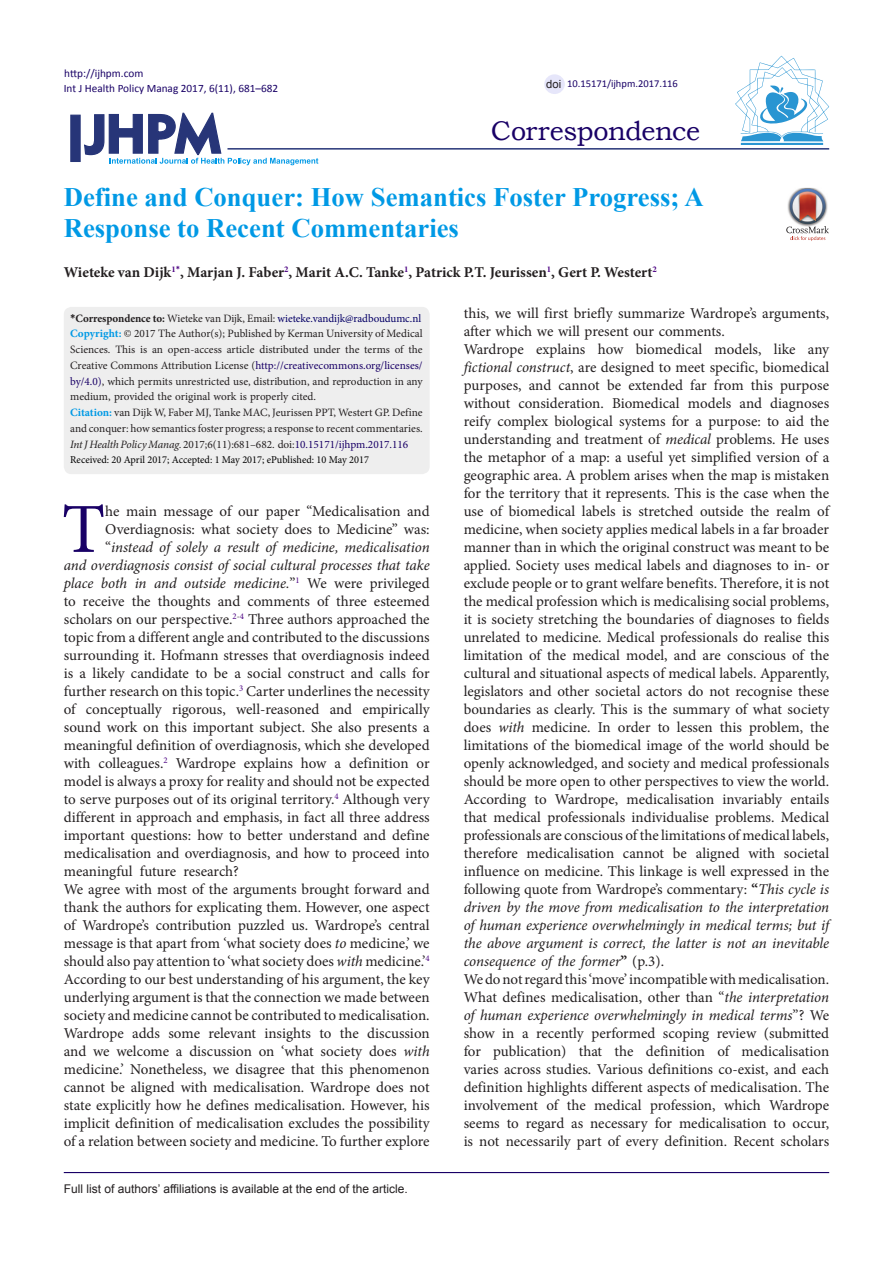
<style>
.page{position:relative;width:893px;height:1263px;background:#fff}
.page>*{position:absolute;margin:0;border:0;box-sizing:border-box;transform-origin:0 0}
.t1{font:70.35px "Minion Pro";color:#190066}
.t2{font:27px "Bookman Old Style";letter-spacing:-.015em;color:#190066}
.Default{font:700 26.7px/31.5px "Times New Roman";color:#0099e5}
.t3{font:15px/18px "Minion Pro";color:#231f20;text-align:justify}
.t4{font:italic 15px "Minion Pro";letter-spacing:-.01em;color:#231f20}
.Default-2{font:700 15px "Minion Pro";letter-spacing:-.005em;color:#231f20}
.t5{font:12px "Arial";color:#231f20}
.Default-3{font:11.25px/15.8px "Minion Pro";color:#231f20;text-align:justify}
.t6{font:11.25px "Minion Pro";letter-spacing:-.005em;color:#050066}
.t7{font:11.25px "Calibri";color:#190066}
.t8{font:11.25px "Arial";color:#231f20}
.Default-4{font:10.5px "Minion Pro";color:#000}
.t9{font:10.5px "Calibri";color:#190066}
.s1{font-family:"Calibri";font-weight:700;color:#231f20}
.s2{font-weight:700;color:#231f20}
.s3{color:#231f20}
.s4{font-weight:700;color:#0099e5}
.s5{color:#190066}
.s6{font-style:italic}
.s7{font-style:normal}
.s8{font-weight:700}
</style>
<div class="page">
<svg style="left:84px;top:112px;width:234px;height:53px"></svg>
<div style="left:70px;top:115px;width:11px;height:47px;background:#273578;border:1px solid #273578"></div>
<hr style="left:227px;top:148px;width:602px;height:2px;background:#273578">
<hr style="left:64px;top:1172px;width:765px;height:1px;background:#190066">
<hr style="left:741px;top:143px;width:82px;height:2px;background:#2995d2">
<svg style="left:735px;top:56px;width:94px;height:85px"></svg>
<div style="left:544px;top:74px;width:21px;height:20px;background:#e6e6fa;border-radius:50%"></div>
<img style="left:798px;top:188px;width:18px;height:1px">
<svg style="left:786px;top:189px;width:43px;height:52px"></svg>
<div style="left:64px;top:307px;width:366px;height:167px;background:#eee;border-radius:8px"></div>
<p class="t7" style="left:64px;top:66px;width:81px">http://ijhpm.com</p>
<p class="t7" style="left:64px;top:81px;width:216px">Int J Health Policy Manag 2017, 6(11), 681–682</p>
<p class="t8" style="left:546px;top:76px;width:17px">doi</p>
<p class="t9" style="left:567px;top:77px;width:112px">10.15171/ijhpm.2017.116</p>
<p class="t2" style="left:491px;top:113px;width:211px">Correspondence</p>
<p class="Default" style="left:64px;top:180px;width:641px">Define and Conquer: How Semantics Foster Progress; A<br>Response to Recent Commentaries</p>
<p class="Default-2" style="left:64px;top:261px;width:595px">Wieteke van Dijk<sup>1</sup><sup>*</sup>, Marjan J. Faber<sup>2</sup>, Marit A.C. Tanke<sup>1</sup>, Patrick P.T. Jeurissen<sup>1</sup>, Gert P. Westert<sup>2</sup></p>
<p class="t6" style="left:70px;top:311px;width:353px"><span class="s1">*</span><span class="s2">Correspondence to:</span> <span class="s3">Wieteke van Dijk, Email:</span> wieteke.vandijk@radboudumc.nl</p>
<p class="Default-3" style="left:70px;top:326px;width:354px"><span class="s4">Copyright:</span> © 2017 The Author(s); Published by Kerman University of Medical Sciences. This is an open-access article distributed under the terms of the Creative Commons Attribution License (<span class="s5">http://creativecommons.org/licenses/ by/4.0)</span>, which permits unrestricted use, distribution, and reproduction in any medium, provided the original work is properly cited.</p>
<p class="Default-3" style="left:70px;top:405px;width:354px"><span class="s4">Citation:</span> van Dijk W, Faber MJ, Tanke MAC, Jeurissen PPT, Westert GP. Define and conquer: how semantics foster progress; a response to recent commentaries.<br><span class="s6">Int J Health Policy Manag.</span> 2017;6(11):681–682. doi:<span class="s5">10.15171/ijhpm.2017.116</span></p>
<p class="Default-4" style="left:70px;top:452px;width:300px">Received: 20 April 2017; Accepted: 1 May 2017; ePublished: 10 May 2017</p>
<p class="t1" style="left:62px;top:482px;width:45px">T</p>
<p class="t3" style="left:105px;top:502px;width:326px">he main message of our paper “Medicalisation and</p>
<p class="t3" style="left:105px;top:520px;width:326px">Overdiagnosis: what society does to Medicine” was:</p>
<p class="t4" style="left:105px;top:537px;width:326px"><span class="s7">“</span>instead of solely a result of medicine, medicalisation</p>
<p class="t4" style="left:64px;top:555px;width:367px">and overdiagnosis consist of social cultural processes that take</p>
<p class="t4" style="left:64px;top:573px;width:367px">place both in and outside medicine.<span class="s7">”</span><sup>1</sup> <span class="s7">We were privileged</span></p>
<p class="t3" style="left:64px;top:592px;width:367px">to receive the thoughts and comments of three esteemed</p>
<p class="t3" style="left:64px;top:610px;width:367px">scholars on our perspective.<sup>2</sup><sup>-</sup><sup>4</sup> Three authors approached the</p>
<p class="t3" style="left:64px;top:628px;width:367px">topic from a different angle and contributed to the discussions</p>
<p class="t3" style="left:64px;top:646px;width:367px">surrounding it. Hofmann stresses that overdiagnosis indeed</p>
<p class="t3" style="left:64px;top:664px;width:367px">is a likely candidate to be a social construct and calls for</p>
<p class="t3" style="left:64px;top:682px;width:367px">further research on this topic.<sup>3</sup> Carter underlines the necessity</p>
<p class="t3" style="left:64px;top:700px;width:367px">of conceptually rigorous, well-reasoned and empirically</p>
<p class="t3" style="left:64px;top:718px;width:367px">sound work on this important subject. She also presents a</p>
<p class="t3" style="left:64px;top:736px;width:367px">meaningful definition of overdiagnosis, which she developed</p>
<p class="t3" style="left:64px;top:754px;width:367px">with colleagues.<sup>2</sup> Wardrope explains how a definition or</p>
<p class="t3" style="left:64px;top:772px;width:367px">model is always a proxy for reality and should not be expected</p>
<p class="t3" style="left:64px;top:790px;width:367px">to serve purposes out of its original territory.<sup>4</sup> Although very</p>
<p class="t3" style="left:64px;top:808px;width:367px">different in approach and emphasis, in fact all three address</p>
<p class="t3" style="left:64px;top:826px;width:367px">important questions: how to better understand and define</p>
<p class="t3" style="left:64px;top:844px;width:367px">medicalisation and overdiagnosis, and how to proceed into</p>
<p class="t3" style="left:64px;top:862px;width:177px">meaningful future research?</p>
<p class="t3" style="left:64px;top:880px;width:367px">We agree with most of the arguments brought forward and thank the authors for explicating them. However, one aspect of Wardrope’s contribution puzzled us. Wardrope’s central message is that apart from ‘what society does <span class="s6">to</span> medicine,’ we should also pay attention to ‘what society does <span class="s6">with</span> medicine.’<sup>4<br></sup>According to our best understanding of his argument, the key underlying argument is that the connection we made between society and medicine cannot be contributed to medicalisation.<br>Wardrope adds some relevant insights to the discussion and we welcome a discussion on ‘what society does <span class="s6">with </span>medicine.’ Nonetheless, we disagree that this phenomenon cannot be aligned with medicalisation. Wardrope does not state explicitly how he defines medicalisation. However, his implicit definition of medicalisation excludes the possibility of a relation between society and medicine. To further explore</p>
<p class="t5" style="left:64px;top:1181px;width:346px">Full list of authors’ affiliations is available at the end of the article.</p>
<p class="t3" style="left:464px;top:304px;width:367px">this, we will first briefly summarize Wardrope’s arguments, after which we will present our comments.</p>
<p class="t3" style="left:464px;top:340px;width:367px">Wardrope explains how biomedical models, like any <span class="s6">fictional construct</span>, are designed to meet specific, biomedical purposes, and cannot be extended far from this purpose without consideration. Biomedical models and diagnoses reify complex biological systems for a purpose: to aid the understanding and treatment of <span class="s6">medical</span> problems. He uses the metaphor of a map: a useful yet simplified version of a geographic area. A problem arises when the map is mistaken for the territory that it represents. This is the case when the use of biomedical labels is stretched outside the realm of medicine, when society applies medical labels in a far broader manner than in which the original construct was meant to be applied. Society uses medical labels and diagnoses to in- or exclude people or to grant welfare benefits. Therefore, it is not the medical profession which is medicalising social problems, it is society stretching the boundaries of diagnoses to fields unrelated to medicine. Medical professionals do realise this limitation of the medical model, and are conscious of the cultural and situational aspects of medical labels. Apparently, legislators and other societal actors do not recognise these boundaries as clearly. This is the summary of what society does <span class="s6">with</span> medicine. In order to lessen this problem, the limitations of the biomedical image of the world should be openly acknowledged, and society and medical professionals should be more open to other perspectives to view the world.</p>
<p class="t3" style="left:464px;top:790px;width:367px">According to Wardrope, medicalisation invariably entails that medical professionals individualise problems. Medical professionals are conscious of the limitations of medical labels, therefore medicalisation cannot be aligned with societal influence on medicine. This linkage is well expressed in the following quote from Wardrope’s commentary: <span class="s8">“</span><span class="s6">This cycle is driven by the move from medicalisation to the interpretation of human experience overwhelmingly in medical terms; but if the above argument is correct, the latter is not an inevitable consequence of the former</span><span class="s8">”</span> (p.3).</p>
<p class="t3" style="left:464px;top:970px;width:367px">We do not regard this ‘move’ incompatible with medicalisation.<br>What defines medicalisation, other than “<span class="s6">the interpretation of human experience overwhelmingly in medical terms</span>”? We show in a recently performed scoping review (submitted for publication) that the definition of medicalisation varies across studies. Various definitions co-exist, and each definition highlights different aspects of medicalisation. The involvement of the medical profession, which Wardrope seems to regard as necessary for medicalisation to occur, is not necessarily part of every definition. Recent scholars</p>
</div>
